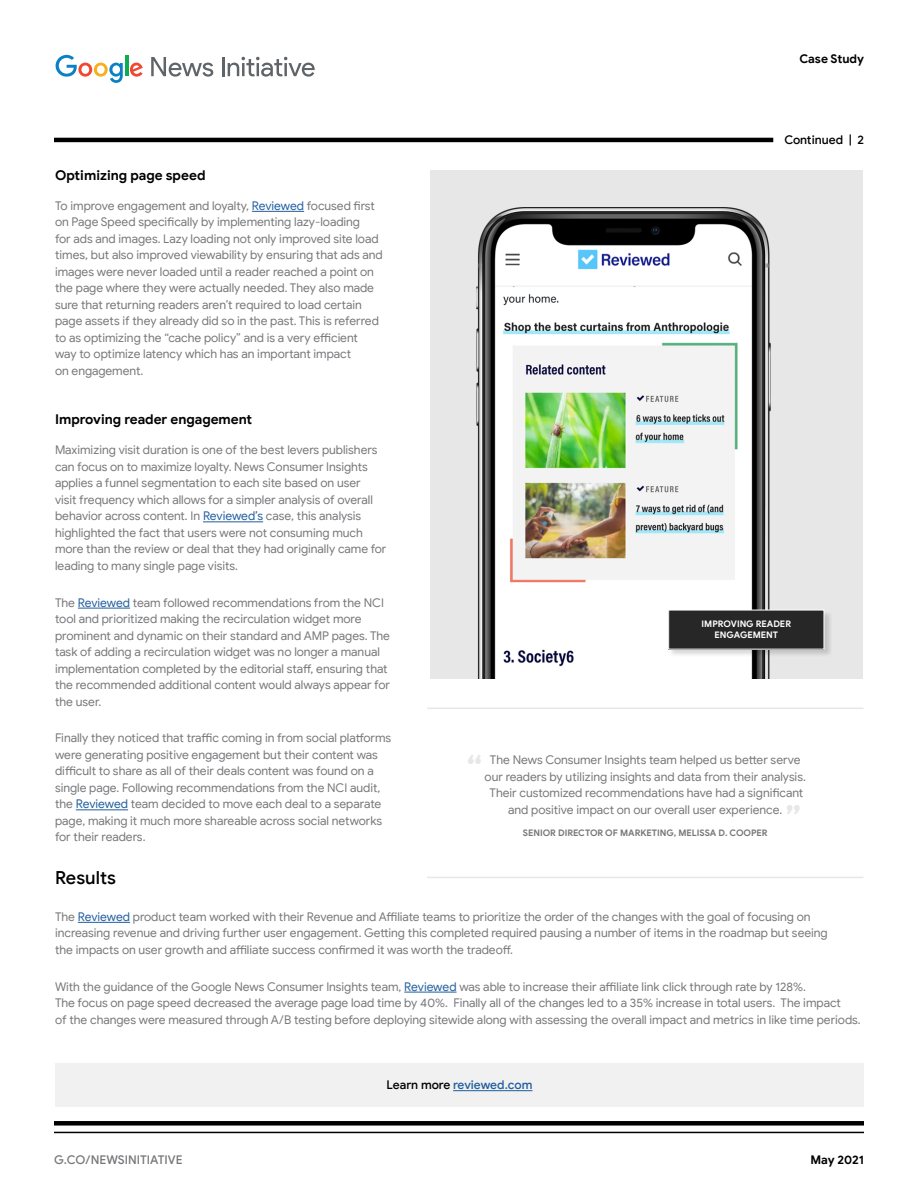
<style>
.page{position:relative;width:918px;height:1188px;background:#fff}
.page>*{position:absolute;margin:0;border:0;box-sizing:border-box;transform-origin:0 0}
.t1{font:700 33px "Google Sans";color:#e6e7e8}
.t2{font:500 18px "Google Sans";color:#000}
.t3{font:700 13.5px "Google Sans";color:#000}
.t4{font:12px/16.5px "Google Sans";color:#77787b}
.t5{font:500 12px "Google Sans";letter-spacing:-.005em;color:#215e9e}
.t6{font:500 12px "Google Sans";color:#77787b}
.t7{font:700 12px "Google Sans";letter-spacing:-.005em;color:#000}
.t8{font:500 12px "Google Sans";color:#000}
.t9{font:700 9px "Google Sans";color:#77787b}
.t10{font:700 9px/10.8px "Google Sans";color:#fff;text-align:center}
.s1{color:#215e9e}
.s2{color:#000}
</style>
<div class="page">
<div style="left:54px;top:1121px;width:810px;height:5px;background:#000"></div>
<hr style="left:54px;top:138px;width:719px;height:4px;background:#000">
<hr style="left:54px;top:1132px;width:810px;height:1px;background:#000">
<svg style="left:151px;top:57px;width:62px;height:20px"></svg>
<svg style="left:222px;top:57px;width:93px;height:20px"></svg>
<svg style="left:56px;top:55px;width:67px;height:28px"></svg>
<hr style="left:125px;top:56px;width:3px;height:20px;background:#0cae55">
<svg style="left:130px;top:63px;width:13px;height:14px"></svg>
<hr style="left:252px;top:211px;width:52px;height:1px;background:#215e9e">
<hr style="left:203px;top:521px;width:60px;height:1px;background:#215e9e">
<hr style="left:78px;top:608px;width:52px;height:1px;background:#215e9e">
<hr style="left:76px;top:809px;width:52px;height:1px;background:#215e9e">
<hr style="left:78px;top:922px;width:52px;height:1px;background:#215e9e">
<hr style="left:404px;top:992px;width:53px;height:1px;background:#215e9e">
<div style="left:431px;top:170px;width:432px;height:509px;background:#e7e7e7"></div>
<img style="left:476px;top:207px;width:295px;height:472px">
<div style="left:668px;top:609px;width:164px;height:49px;background:#000;opacity:.15"></div>
<div style="left:669px;top:610px;width:155px;height:39px;background:#282727"></div>
<div style="left:55px;top:1063px;width:809px;height:44px;background:#f1f1f2"></div>
<hr style="left:453px;top:1090px;width:79px;height:1px;background:#215e9e">
<hr style="left:427px;top:708px;width:436px;height:1px;background:#e6e7e8">
<hr style="left:427px;top:877px;width:436px;height:1px;background:#e6e7e8">
<p class="t7" style="left:800px;top:51px;width:66px">Case Study</p>
<p class="t8" style="left:784px;top:132px;width:81px">Continued | 2</p>
<p class="t3" style="left:55px;top:167px;width:152px">Optimizing page speed</p>
<p class="t4" style="left:55px;top:197px;width:329px">To improve engagement and loyalty, <span class="s1">Reviewed</span> focused first on Page Speed specifically by implementing lazy-loading<br>for ads and images. Lazy loading not only improved site load times, but also improved viewability by ensuring that ads and images were never loaded until a reader reached a point on the page where they were actually needed. They also made sure that returning readers aren’t required to load certain page assets if they already did so in the past. This is referred to as optimizing the “cache policy” and is a very efficient<br>way to optimize latency which has an important impact<br>on engagement.</p>
<p class="t3" style="left:55px;top:411px;width:199px">Improving reader engagement</p>
<p class="t4" style="left:55px;top:442px;width:333px">Maximizing visit duration is one of the best levers publishers can focus on to maximize loyalty. News Consumer Insights applies a funnel segmentation to each site based on user<br>visit frequency which allows for a simpler analysis of overall behavior across content. In <span class="s1">Reviewed’s</span> case, this analysis highlighted the fact that users were not consuming much more than the review or deal that they had originally came for leading to many single page visits.</p>
<p class="t4" style="left:55px;top:594px;width:336px">The <span class="s1">Reviewed</span> team followed recommendations from the NCI tool and prioritized making the recirculation widget more prominent and dynamic on their standard and AMP pages. The task of adding a recirculation widget was no longer a manual implementation completed by the editorial staff, ensuring that the recommended additional content would always appear for the user.</p>
<p class="t4" style="left:55px;top:730px;width:338px">Finally they noticed that traffic coming in from social platforms were generating positive engagement but their content was difficult to share as all of their deals content was found on a single page. Following recommendations from the NCI audit, the <span class="s1">Reviewed</span> team decided to move each deal to a separate page, making it much more shareable across social networks for their readers.</p>
<h2 class="t2" style="left:55px;top:867px;width:63px">Results</h2>
<p class="t4" style="left:55px;top:908px;width:774px">The <span class="s1">Reviewed</span> product team worked with their Revenue and Affiliate teams to prioritize the order of the changes with the goal of focusing on increasing revenue and driving further user engagement. Getting this completed required pausing a number of items in the roadmap but seeing the impacts on user growth and affiliate success confirmed it was worth the tradeoff.</p>
<p class="t4" style="left:55px;top:978px;width:807px">With the guidance of the Google News Consumer Insights team, <span class="s1">Reviewed</span> was able to increase their affiliate link click through rate by 128%.<br>The focus on page speed decreased the average page load time by 40%. Finally all of the changes led to a 35% increase in total users. The impact<br>of the changes were measured through A/B testing before deploying sitewide along with assessing the overall impact and metrics in like time periods.</p>
<p class="t10" style="left:702px;top:619px;width:91px">IMPROVING READER<br>ENGAGEMENT</p>
<h1 class="t1" style="left:466px;top:747px;width:18px">“</h1>
<p class="t4" style="left:485px;top:752px;width:323px;text-align:center">The News Consumer Insights team helped us better serve our readers by utilizing insights and data from their analysis.<br>Their customized recommendations have had a significant and positive impact on our overall user experience.</p>
<p class="t9" style="left:523px;top:828px;width:246px">SENIOR DIRECTOR OF MARKETING, MELISSA D. COOPER</p>
<h1 class="t1" style="left:802px;top:822px;width:18px;rotate:-180deg">“</h1>
<p class="t5" style="left:387px;top:1078px;width:147px"><span class="s2">Learn more</span> reviewed.com</p>
<p class="t6" style="left:54px;top:1152px;width:130px">G.CO/NEWSINITIATIVE</p>
<p class="t7" style="left:811px;top:1152px;width:55px">May 2021</p>
</div>
